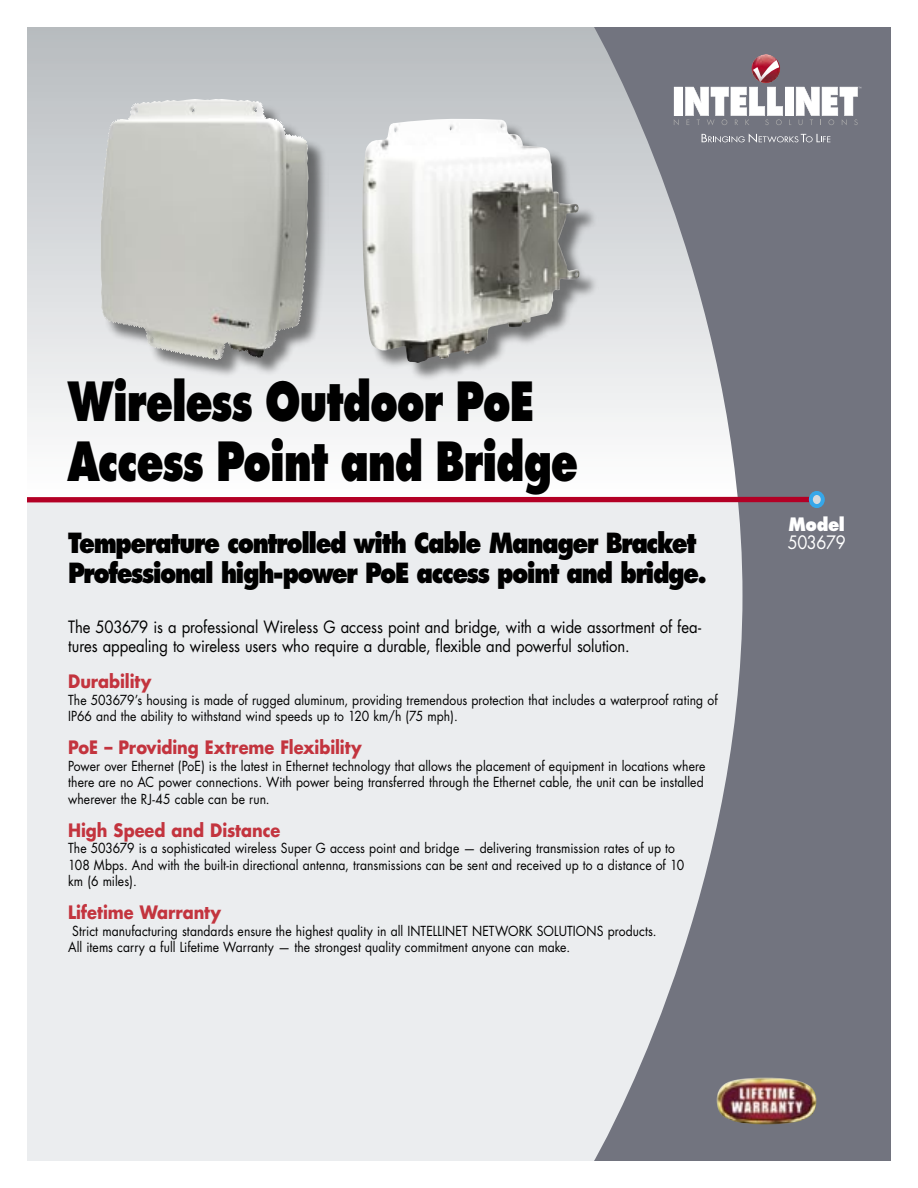
<style>
.page{position:relative;width:918px;height:1188px;background:#fff}
.page>*{position:absolute;margin:0;border:0;box-sizing:border-box;transform-origin:0 0}
.t1{font:800 52.5px/60px "Futura Std";letter-spacing:-.025em;color:#000;scale:.75 1}
.t2{font:800 27px "Futura Std";letter-spacing:-.06em;color:#000;scale:.85 1}
.t3{font:700 18px "Futura Std";letter-spacing:-.005em;color:#c3343e;scale:.9 1}
.t4{font:18px "Futura Std";letter-spacing:-.025em;color:#fff;scale:.9 1}
.t5{font:800 18px "Futura Std";letter-spacing:-.025em;color:#fff;scale:.9 1}
.t6{font:16.5px/19.5px "Futura Std";letter-spacing:-.005em;color:#000;scale:.9 1}
.t7{font:13.5px/16.5px "Futura Std";letter-spacing:.005em;color:#000;scale:.9 1}
</style>
<div class="page">
<div style="left:27px;top:27px;width:733px;height:471px;background:linear-gradient(to bottom,#b7bbbf,#fefeff)"></div>
<div style="left:27px;top:499px;width:729px;height:662px;background:#ebedef"></div>
<svg style="left:594px;top:27px;width:297px;height:1134px;fill:#72747f"></svg>
<div style="left:27px;top:497px;width:785px;height:5px;background:#b30025"></div>
<div style="left:811px;top:493px;width:12px;height:13px;background:#d6dadd;border-radius:50%"></div>
<div style="left:809px;top:491px;width:16px;height:17px;border:4px solid #36a7e9;border-radius:50%"></div>
<img style="left:751px;top:54px;width:31px;height:6px">
<svg style="left:674px;top:60px;width:187px;height:65px"></svg>
<svg style="left:702px;top:134px;width:128px;height:9px"></svg>
<img style="left:717px;top:1078px;width:100px;height:46px">
<div style="left:101px;top:100px;width:227px;height:279px;background:#000;opacity:.5"></div>
<img style="left:100px;top:99px;width:209px;height:262px">
<div style="left:363px;top:119px;width:236px;height:264px;background:#000;opacity:.5"></div>
<img style="left:362px;top:118px;width:219px;height:246px">
<h1 class="t1" style="left:68px;top:372px;width:683px">Wireless Outdoor PoE<br>Access Point and Bridge</h1>
<h3 class="t5" style="left:788px;top:513px;width:64px">Model</h3>
<h2 class="t2" style="left:68px;top:526px;width:741px">Temperature controlled with Cable Manager Bracket</h2>
<h3 class="t4" style="left:788px;top:531px;width:66px">503679</h3>
<h2 class="t2" style="left:68px;top:556px;width:753px">Professional high-power PoE access point and bridge.</h2>
<p class="t6" style="left:68px;top:617px;width:705px">The 503679 is a professional Wireless G access point and bridge, with a wide assortment of fea&shy;tures appealing to wireless users who require a durable, flexible and powerful solution.</p>
<h3 class="t3" style="left:68px;top:670px;width:94px">Durability</h3>
<p class="t7" style="left:68px;top:692px;width:723px">The 503679’s housing is made of rugged aluminum, providing tremendous protection that includes a waterproof rating of<br>IP66 and the ability to withstand wind speeds up to 120 km/h (75 mph).</p>
<h3 class="t3" style="left:68px;top:736px;width:328px">PoE – Providing Extreme Flexibility</h3>
<p class="t7" style="left:68px;top:758px;width:710px">Power over Ethernet (PoE) is the latest in Ethernet technology that allows the placement of equipment in locations where there are no AC power connections. With power being transferred through the Ethernet cable, the unit can be installed wherever the RJ-45 cable can be run.</p>
<h3 class="t3" style="left:68px;top:818px;width:237px">High Speed and Distance</h3>
<p class="t7" style="left:68px;top:840px;width:686px">The 503679 is a sophisticated wireless Super G access point and bridge — delivering transmission rates of up to<br>108 Mbps. And with the built-in directional antenna, transmissions can be sent and received up to a distance of 10 km (6 miles).</p>
<h3 class="t3" style="left:68px;top:901px;width:172px">Lifetime Warranty</h3>
<p class="t7" style="left:68px;top:923px;width:655px;text-indent:4px">Strict manufacturing standards ensure the highest quality in all INTELLINET NETWORK SOLUTIONS products.<br>All items carry a full Lifetime Warranty — the strongest quality commitment anyone can make.</p>
</div>
